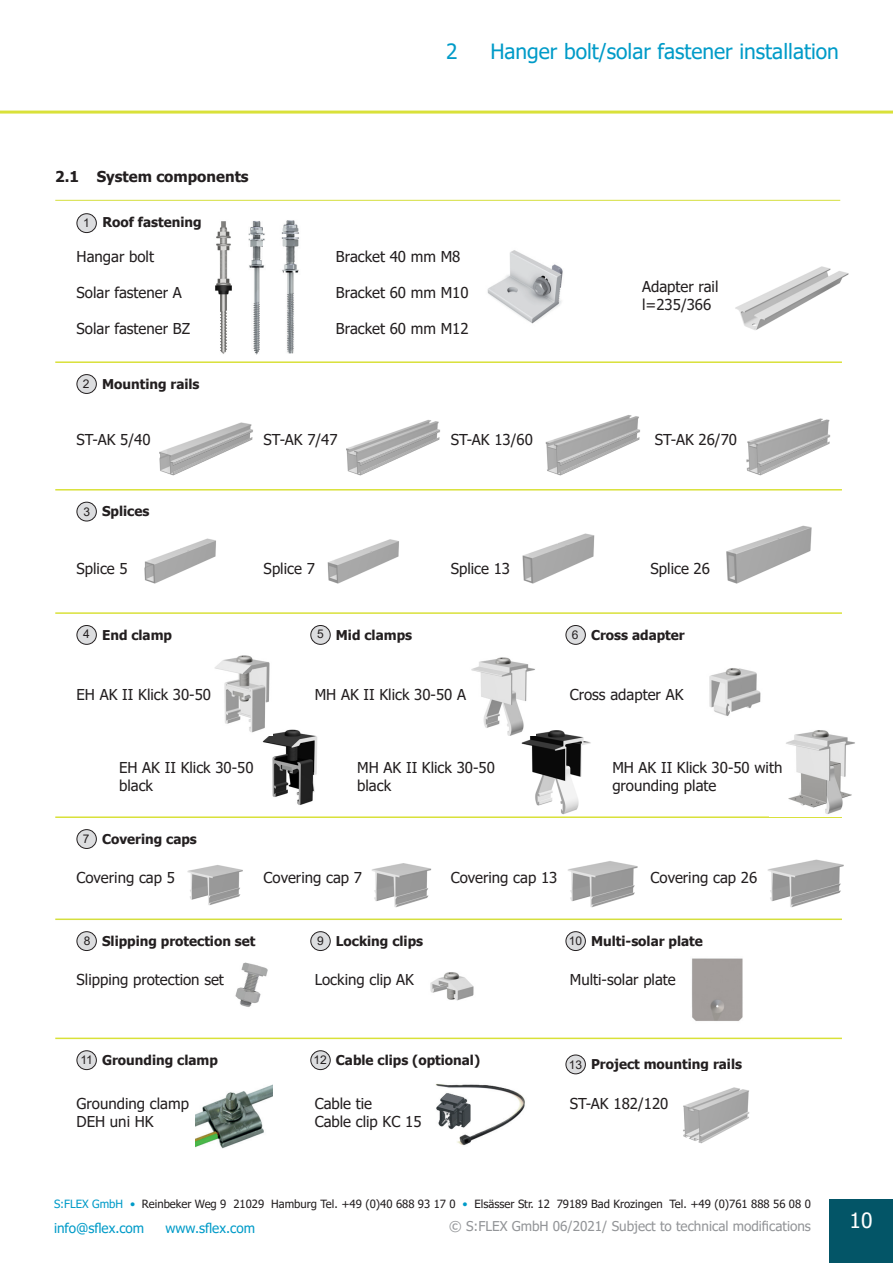
<style>
.page{position:relative;width:893px;height:1263px;background:#fff}
.page>*{position:absolute;margin:0;border:0;box-sizing:border-box;transform-origin:0 0}
.t1{font:21px "Tahoma";color:#009bc8}
.t2{font:21px "Tahoma";color:#fff}
.t3{font:15px/18px "Tahoma";color:#231f20}
.t4{font:700 15px "Tahoma";color:#231f20}
.t5{font:700 13.5px "Tahoma";color:#231f20}
.t6{font:13.5px "Tahoma";color:#939598}
.t7{font:13.5px "Tahoma";color:#009bc8}
.t8{font:12px "Arial";color:#231f20}
.t9{font:11.4px "Tahoma";color:#231f20}
.s1{font-family:"Arial";font-weight:400;font-size:12px}
.s2{color:#009bc8}
</style>
<div class="page">
<img style="left:215px;top:221px;width:17px;height:133px">
<img style="left:767px;top:859px;width:77px;height:49px">
<img style="left:568px;top:861px;width:70px;height:47px">
<img style="left:372px;top:863px;width:60px;height:45px">
<img style="left:187px;top:865px;width:56px;height:40px">
<div style="left:829px;top:1199px;width:64px;height:64px;background:#035567"></div>
<hr style="left:0;top:111px;width:893px;height:3px;background:#d9e139">
<hr style="left:55px;top:918px;width:787px;height:2px;background:#d5df3e">
<img style="left:487px;top:250px;width:76px;height:74px">
<img style="left:327px;top:539px;width:72px;height:45px">
<img style="left:521px;top:730px;width:70px;height:85px">
<img style="left:471px;top:657px;width:65px;height:79px">
<img style="left:262px;top:729px;width:56px;height:76px">
<img style="left:215px;top:655px;width:57px;height:81px">
<img style="left:522px;top:533px;width:73px;height:51px">
<img style="left:144px;top:538px;width:72px;height:46px">
<img style="left:746px;top:418px;width:85px;height:58px">
<img style="left:545px;top:415px;width:95px;height:61px">
<img style="left:346px;top:420px;width:94px;height:56px">
<img style="left:159px;top:422px;width:94px;height:54px">
<hr style="left:55px;top:816px;width:787px;height:2px;background:#d9e139">
<hr style="left:55px;top:361px;width:787px;height:2px;background:#d9e139">
<div style="left:77px;top:375px;width:19px;height:18px;background:#dcdddf;border-radius:50%"></div>
<div style="left:77px;top:374px;width:20px;height:20px;border:1px solid #231f20;border-radius:50%"></div>
<hr style="left:55px;top:489px;width:787px;height:1px;background:#d9e139">
<div style="left:77px;top:502px;width:19px;height:19px;background:#dcdddf;border-radius:50%"></div>
<div style="left:77px;top:502px;width:20px;height:19px;border:1px solid #231f20;border-radius:50%"></div>
<hr style="left:55px;top:612px;width:787px;height:2px;background:#d9e139">
<div style="left:77px;top:625px;width:19px;height:19px;background:#dcdddf;border-radius:50%"></div>
<div style="left:77px;top:625px;width:20px;height:20px;border:1px solid #231f20;border-radius:50%"></div>
<div style="left:311px;top:625px;width:19px;height:19px;background:#dcdddf;border-radius:50%"></div>
<div style="left:310px;top:625px;width:21px;height:20px;border:1px solid #231f20;border-radius:50%"></div>
<div style="left:566px;top:625px;width:19px;height:19px;background:#dcdddf;border-radius:50%"></div>
<div style="left:566px;top:625px;width:20px;height:20px;border:1px solid #231f20;border-radius:50%"></div>
<img style="left:709px;top:668px;width:52px;height:48px">
<div style="left:77px;top:830px;width:19px;height:18px;background:#dcdddf;border-radius:50%"></div>
<div style="left:77px;top:829px;width:20px;height:20px;border:1px solid #231f20;border-radius:50%"></div>
<div style="left:77px;top:932px;width:19px;height:18px;background:#dcdddf;border-radius:50%"></div>
<div style="left:77px;top:931px;width:20px;height:20px;border:1px solid #231f20;border-radius:50%"></div>
<div style="left:311px;top:932px;width:19px;height:18px;background:#dcdddf;border-radius:50%"></div>
<div style="left:310px;top:931px;width:21px;height:20px;border:1px solid #231f20;border-radius:50%"></div>
<img style="left:235px;top:962px;width:33px;height:45px">
<img style="left:430px;top:972px;width:44px;height:29px">
<hr style="left:55px;top:1037px;width:787px;height:2px;background:#d9e139">
<div style="left:77px;top:1051px;width:19px;height:18px;background:#dcdddf;border-radius:50%"></div>
<div style="left:77px;top:1050px;width:20px;height:20px;border:1px solid #231f20;border-radius:50%"></div>
<div style="left:311px;top:1051px;width:19px;height:18px;background:#dcdddf;border-radius:50%"></div>
<div style="left:310px;top:1050px;width:21px;height:20px;border:1px solid #231f20;border-radius:50%"></div>
<img style="left:435px;top:1083px;width:90px;height:63px">
<img style="left:726px;top:525px;width:86px;height:59px">
<img style="left:786px;top:730px;width:69px;height:84px">
<div style="left:77px;top:214px;width:19px;height:19px;background:#dcdddf;border-radius:50%"></div>
<div style="left:77px;top:213px;width:20px;height:20px;border:1px solid #231f20;border-radius:50%"></div>
<hr style="left:55px;top:200px;width:785px;height:1px;background:#d5df3e">
<img style="left:196px;top:1085px;width:76px;height:63px">
<img style="left:281px;top:220px;width:18px;height:133px">
<img style="left:248px;top:221px;width:17px;height:133px">
<img style="left:735px;top:266px;width:114px;height:64px">
<div style="left:566px;top:932px;width:19px;height:18px;background:#dcdddf;border-radius:50%"></div>
<div style="left:566px;top:931px;width:20px;height:20px;border:1px solid #231f20;border-radius:50%"></div>
<img style="left:692px;top:958px;width:51px;height:63px">
<div style="left:566px;top:1055px;width:19px;height:19px;background:#dcdddf;border-radius:50%"></div>
<div style="left:566px;top:1054px;width:20px;height:20px;border:1px solid #231f20;border-radius:50%"></div>
<img style="left:683px;top:1087px;width:67px;height:57px">
<h1 class="t1" style="left:446px;top:37px;width:13px">2</h1>
<h1 class="t1" style="left:490px;top:37px;width:350px">Hanger bolt/solar fastener installation</h1>
<p class="t4" style="left:55px;top:166px;width:195px">2.1 System components</p>
<p class="t5" style="left:83px;top:213px;width:120px"><span class="s1">1</span> Roof fastening</p>
<p class="t3" style="left:77px;top:249px;width:79px">Hangar bolt</p>
<p class="t3" style="left:77px;top:285px;width:107px">Solar fastener A</p>
<p class="t3" style="left:77px;top:321px;width:115px">Solar fastener BZ</p>
<p class="t5" style="left:83px;top:374px;width:118px"><span class="s1">2</span> Mounting rails</p>
<p class="t3" style="left:336px;top:249px;width:126px">Bracket 40 mm M8</p>
<p class="t3" style="left:336px;top:285px;width:134px">Bracket 60 mm M10</p>
<p class="t3" style="left:336px;top:321px;width:134px">Bracket 60 mm M12</p>
<p class="t3" style="left:642px;top:278px;width:78px">Adapter rail l=235/366</p>
<p class="t3" style="left:77px;top:432px;width:75px">ST-AK 5/40</p>
<p class="t3" style="left:264px;top:432px;width:75px">ST-AK 7/47</p>
<p class="t3" style="left:451px;top:432px;width:84px">ST-AK 13/60</p>
<p class="t3" style="left:655px;top:432px;width:84px">ST-AK 26/70</p>
<p class="t5" style="left:84px;top:502px;width:67px"><span class="s1">3</span> Splices</p>
<p class="t3" style="left:77px;top:560px;width:53px">Splice 5</p>
<p class="t3" style="left:264px;top:560px;width:53px">Splice 7</p>
<p class="t3" style="left:451px;top:560px;width:61px">Splice 13</p>
<p class="t3" style="left:651px;top:560px;width:61px">Splice 26</p>
<p class="t5" style="left:83px;top:625px;width:90px"><span class="s1">4</span> End clamp</p>
<p class="t5" style="left:317px;top:625px;width:97px"><span class="s1">5</span> Mid clamps</p>
<p class="t5" style="left:572px;top:625px;width:114px"><span class="s1">6</span> Cross adapter</p>
<p class="t3" style="left:77px;top:687px;width:136px">EH AK II Klick 30-50</p>
<p class="t3" style="left:315px;top:687px;width:153px">MH AK II Klick 30-50 A</p>
<p class="t3" style="left:570px;top:687px;width:115px">Cross adapter AK</p>
<p class="t3" style="left:119px;top:759px;width:136px">EH AK II Klick 30-50 black</p>
<p class="t3" style="left:357px;top:759px;width:139px">MH AK II Klick 30-50 black</p>
<p class="t3" style="left:612px;top:759px;width:172px">MH AK II Klick 30-50 with grounding plate</p>
<p class="t5" style="left:83px;top:829px;width:116px"><span class="s1">7</span> Covering caps</p>
<p class="t3" style="left:77px;top:870px;width:100px">Covering cap 5</p>
<p class="t3" style="left:264px;top:870px;width:100px">Covering cap 7</p>
<p class="t3" style="left:451px;top:870px;width:108px">Covering cap 13</p>
<p class="t3" style="left:651px;top:870px;width:108px">Covering cap 26</p>
<p class="t5" style="left:84px;top:931px;width:173px"><span class="s1">8</span> Slipping protection set</p>
<p class="t5" style="left:317px;top:931px;width:107px"><span class="s1">9</span> Locking clips</p>
<p class="t3" style="left:315px;top:972px;width:101px">Locking clip AK</p>
<p class="t3" style="left:77px;top:972px;width:149px">Slipping protection set</p>
<p class="t8" style="left:80px;top:1051px;width:14px">11</p>
<p class="t5" style="left:314px;top:1050px;width:168px"><span class="s1">12</span> Cable clips (optional)</p>
<p class="t3" style="left:315px;top:1095px;width:108px">Cable tie<br>Cable clip KC 15</p>
<p class="t5" style="left:102px;top:1050px;width:117px">Grounding clamp</p>
<p class="t3" style="left:77px;top:1095px;width:114px">Grounding clamp<br>DEH uni HK</p>
<p class="t5" style="left:569px;top:931px;width:135px"><span class="s1">10</span> Multi-solar plate</p>
<p class="t3" style="left:570px;top:972px;width:108px">Multi-solar plate</p>
<p class="t5" style="left:569px;top:1055px;width:175px"><span class="s1">13</span> Project mounting rails</p>
<p class="t3" style="left:570px;top:1095px;width:100px">ST-AK 182/120</p>
<p class="t9" style="left:54px;top:1196px;width:758px"><span class="s2">S:FLEX GmbH •</span> Reinbeker Weg 9 21029 Hamburg Tel. +49 (0)40 688 93 17 0 <span class="s2">•</span> Elsässer Str. 12 79189 Bad Krozingen Tel. +49 (0)761 888 56 08 0</p>
<p class="t7" style="left:54px;top:1219px;width:92px">info@sflex.com</p>
<p class="t7" style="left:165px;top:1219px;width:91px">www.sflex.com</p>
<p class="t6" style="left:449px;top:1217px;width:363px">© S:FLEX GmbH 06/2021/ Subject to technical modifications</p>
<h1 class="t2" style="left:850px;top:1206px;width:24px">10</h1>
</div>
